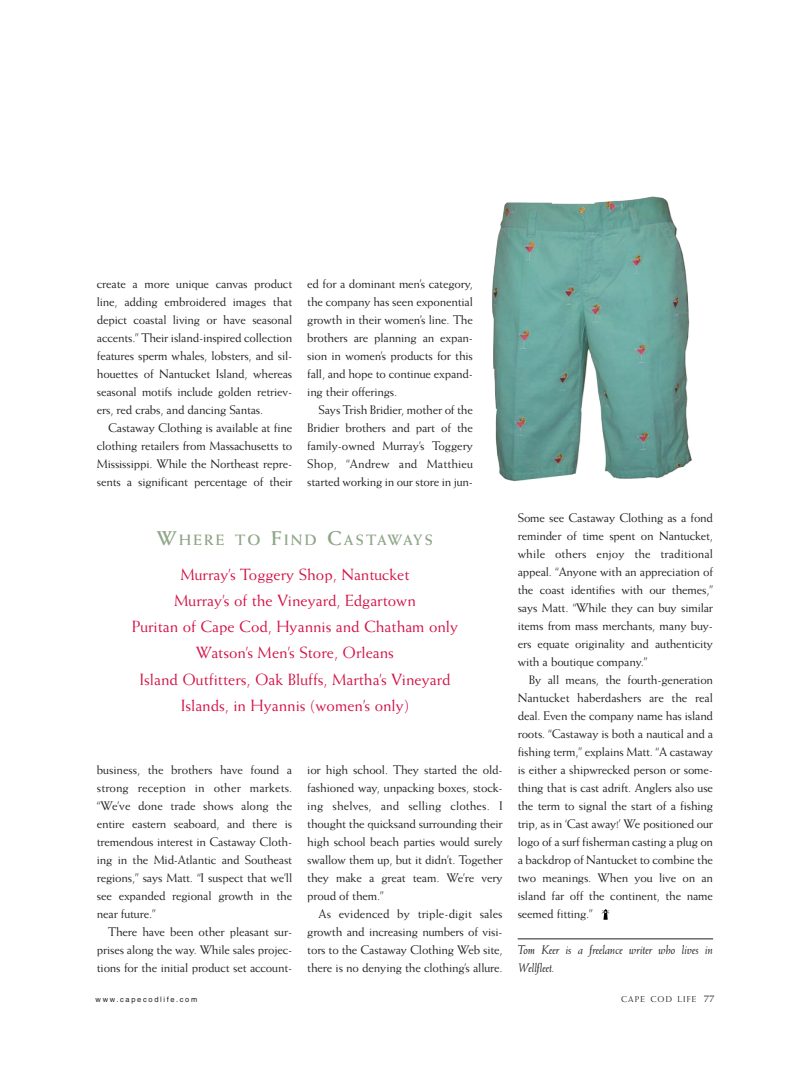
<style>
.page{position:relative;width:810px;height:1069px;background:#fff}
.page>*{position:absolute;margin:0;border:0;box-sizing:border-box;transform-origin:0 0}
.t1{font:16.25px/26.2px "Weiss";color:#d31145;text-align:center}
.t2{font:700 15px "Weiss";letter-spacing:.15em;color:#90a688}
.t3{font:12.5px/18px "Weiss";letter-spacing:-.015em;color:#231f20;text-align:justify}
.t4{font:italic 12.5px/18px "Weiss";letter-spacing:-.015em;color:#231f20}
.t5{font:8.5px "Weiss";letter-spacing:.135em;color:#231f20}
.t6{font:7.5px "Helvetica";letter-spacing:.22em;color:#231f20}
.s1{font-size:20px}
.s2{font-size:10.62px}
</style>
<div class="page">
<hr style="left:518px;top:938px;width:195px;height:1px;background:#231f20">
<svg style="left:601px;top:909px;width:9px;height:11px"></svg>
<img style="left:492px;top:196px;width:201px;height:285px">
<p class="t3" style="left:97px;top:276px;width:197px">create a more unique canvas product line, adding embroidered images that depict coastal living or have seasonal accents.” Their island-inspired collection features sperm whales, lobsters, and sil&shy;houettes of Nantucket Island, whereas seasonal motifs include golden retriev&shy;ers, red crabs, and dancing Santas.</p>
<p class="t3" style="left:97px;top:420px;width:197px;text-indent:11px">Castaway Clothing is available at fine clothing retailers from Massachusetts to Mississippi. While the Northeast repre&shy;sents a significant percentage of their</p>
<p class="t3" style="left:307px;top:276px;width:167px">ed for a dominant men’s category, the company has seen exponential growth in their women’s line. The brothers are planning an expan&shy;sion in women’s products for this fall, and hope to continue expand&shy;ing their offerings.</p>
<p class="t3" style="left:307px;top:402px;width:167px;text-indent:11px">Says Trish Bridier, mother of the Bridier brothers and part of the family-owned Murray’s Toggery Shop, “Andrew and Matthieu started working in our store in jun-</p>
<p class="t2" style="left:157px;top:534px;width:278px"><span class="s1">W</span>HERE TO <span class="s1">F</span>IND <span class="s1">C</span>ASTAWAYS</p>
<h1 class="t1" style="left:132px;top:562px;width:328px">Murray’s Toggery Shop, Nantucket<br>Murray’s of the Vineyard, Edgartown<br>Puritan of Cape Cod, Hyannis and Chatham only Watson’s Men’s Store, Orleans<br>Island Outfitters, Oak Bluffs, Martha’s Vineyard Islands, in Hyannis (women’s only)</h1>
<p class="t3" style="left:97px;top:762px;width:197px">business, the brothers have found a strong reception in other markets. “We’ve done trade shows along the entire eastern seaboard, and there is tremendous interest in Castaway Cloth&shy;ing in the Mid-Atlantic and Southeast regions,” says Matt. “I suspect that we’ll see expanded regional growth in the near future.”</p>
<p class="t3" style="left:97px;top:924px;width:197px;text-indent:11px">There have been other pleasant sur&shy;prises along the way. While sales projec&shy;tions for the initial product set account-</p>
<p class="t3" style="left:307px;top:762px;width:197px">ior high school. They started the old&shy;fashioned way, unpacking boxes, stock&shy;ing shelves, and selling clothes. I thought the quicksand surrounding their high school beach parties would surely swallow them up, but it didn’t. Together they make a great team. We’re very proud of them.”</p>
<p class="t3" style="left:307px;top:906px;width:197px;text-indent:11px">As evidenced by triple-digit sales growth and increasing numbers of visi&shy;tors to the Castaway Clothing Web site, there is no denying the clothing’s allure.</p>
<p class="t3" style="left:518px;top:510px;width:197px">Some see Castaway Clothing as a fond reminder of time spent on Nantucket, while others enjoy the traditional appeal. “Anyone with an appreciation of the coast identifies with our themes,” says Matt. “While they can buy similar items from mass merchants, many buy&shy;ers equate originality and authenticity with a boutique company.”</p>
<p class="t3" style="left:518px;top:672px;width:197px;text-indent:11px">By all means, the fourth-generation Nantucket haberdashers are the real deal. Even the company name has island roots. “Castaway is both a nautical and a fishing term,” explains Matt. “A castaway is either a shipwrecked person or some&shy;thing that is cast adrift. Anglers also use the term to signal the start of a fishing trip, as in ‘Cast away!’ We positioned our logo of a surf fisherman casting a plug on a backdrop of Nantucket to combine the two meanings. When you live on an island far off the continent, the name seemed fitting.”</p>
<p class="t4" style="left:518px;top:942px;width:197px">Tom Keer is a freelance writer who lives in<br>Wellfleet.</p>
<p class="t6" style="left:96px;top:996px;width:103px">www.capecodlife.com</p>
<p class="t5" style="left:621px;top:995px;width:95px">CAPE COD LIFE <span class="s2">77</span></p>
</div>
